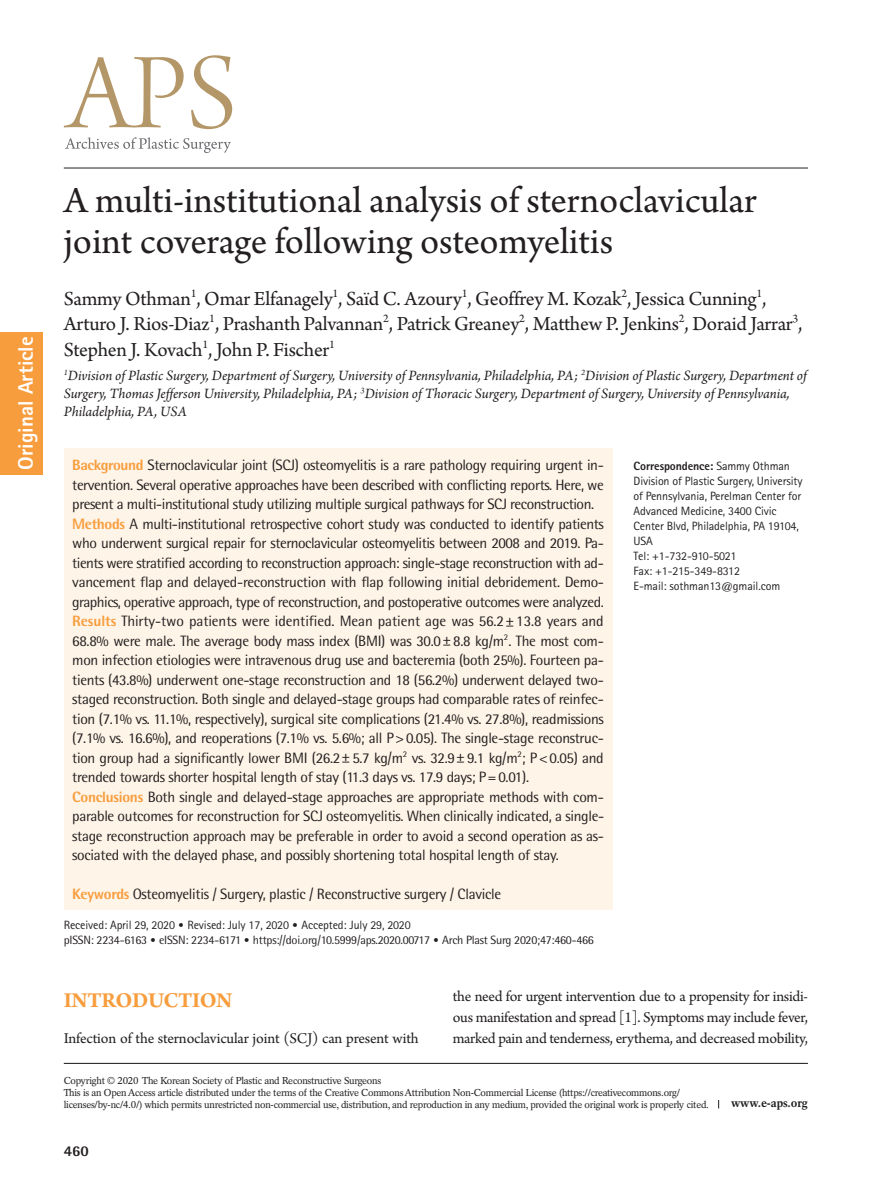
<style>
.page{position:relative;width:893px;height:1191px;background:#fff}
.page>*{position:absolute;margin:0;border:0;box-sizing:border-box;transform-origin:0 0}
.제목{font:39px/41px "Arno Pro";color:#231f20}
.대제목{font:700 22.5px "Arno Pro";letter-spacing:-.02em;color:#f89d3d}
.저자{font:21px/25.2px "Arno Pro";letter-spacing:-.01em;color:#231f20}
.t1{font:800 21px "Rotis Sans Serif Std";color:#fff}
.본문_0{font:15.75px/21px "Arno Pro";letter-spacing:-.015em;color:#231f20;text-align:justify}
.초록{font:15px/19.5px "Rotis Semi Sans Std";letter-spacing:-.02em;color:#231f20;text-align:justify}
.소속{font:italic 15px/18px "Arno Pro";letter-spacing:-.005em;color:#231f20}
.t2{font:800 15px "Rotis Semi Sans Std";color:#231f20}
.교신저자{font:12px/15px "Rotis Sans Serif Std";letter-spacing:-.01em;color:#231f20}
.t3{font:12px "Rotis Semi Sans Std";letter-spacing:-.02em;color:#231f20}
.교신저자-2{font:800 12px "Rotis Sans Serif Std";letter-spacing:-.01em;color:#231f20}
.교신저자-3{font:12px "Rotis Sans Serif Std";letter-spacing:-.03em;color:#231f20}
.t4{font:700 12px "Rotation LT Std";letter-spacing:-.01em;color:#231f20}
.t5{font:10.05px/12px "Rotation LT Std";letter-spacing:-.025em;color:#231f20}
.s1{font-weight:800;color:#f89d3d}
.s2{font-weight:400}
.s3{font-family:"DIN Pro";font-weight:300}
</style>
<div class="page">
<div style="left:0;top:332px;width:43px;height:142px;background:#f89d3d"></div>
<hr style="left:64px;top:1062px;width:744px;height:2px;background:#231f20">
<hr style="left:64px;top:168px;width:744px;height:1px;background:#231f20">
<svg style="left:64px;top:55px;width:168px;height:74px"></svg>
<svg style="left:65px;top:137px;width:166px;height:16px"></svg>
<div style="left:64px;top:449px;width:548px;height:461px;background:#fef4e7"></div>
<h3 class="t1" style="left:12px;top:469px;width:134px;rotate:-90deg">Original Article</h3>
<p class="제목" style="left:64px;top:182px;width:694px">A multi-institutional analysis of sternoclavicular joint coverage following osteomyelitis</p>
<p class="저자" style="left:64px;top:287px;width:740px">Sammy Othman<sup>1</sup>, Omar Elfanagely<sup>1</sup>, Saïd C. Azoury<sup>1</sup>, Geoffrey M. Kozak<sup>2</sup>, Jessica Cunning<sup>1</sup>,<br>Arturo J. Rios-Diaz<sup>1</sup>, Prashanth Palvannan<sup>2</sup>, Patrick Greaney<sup>2</sup>, Matthew P. Jenkins<sup>2</sup>, Doraid Jarrar<sup>3</sup>,<br>Stephen J. Kovach<sup>1</sup>, John P. Fischer<sup>1</sup></p>
<p class="소속" style="left:64px;top:367px;width:744px"><sup>1</sup>Division of Plastic Surgery, Department of Surgery, University of Pennsylvania, Philadelphia, PA; <sup>2</sup>Division of Plastic Surgery, Department of<br>Surgery, Thomas Jefferson University, Philadelphia, PA; <sup>3</sup>Division of Thoracic Surgery, Department of Surgery, University of Pennsylvania,<br>Philadelphia, PA, USA</p>
<p class="초록" style="left:72px;top:455px;width:533px"><span class="s1">Background</span> Sternoclavicular joint (SCJ) osteomyelitis is a rare pathology requiring urgent in&shy;tervention. Several operative approaches have been described with conflicting reports. Here, we present a multi-institutional study utilizing multiple surgical pathways for SCJ reconstruction.</p>
<p class="초록" style="left:72px;top:513px;width:533px"><span class="s1">Methods</span> A multi-institutional retrospective cohort study was conducted to identify patients who underwent surgical repair for sternoclavicular osteomyelitis between 2008 and 2019. Pa&shy;tients were stratified according to reconstruction approach: single-stage reconstruction with ad&shy;vancement flap and delayed-reconstruction with flap following initial debridement. Demo&shy;graphics, operative approach, type of reconstruction, and postoperative outcomes were analyzed.</p>
<p class="초록" style="left:72px;top:611px;width:533px"><span class="s1">Results</span> Thirty-two patients were identified. Mean patient age was 56.2±13.8 years and 68.8% were male. The average body mass index (BMI) was 30.0±8.8 kg/m<sup>2</sup>. The most com&shy;mon infection etiologies were intravenous drug use and bacteremia (both 25%). Fourteen pa&shy;tients (43.8%) underwent one-stage reconstruction and 18 (56.2%) underwent delayed two&shy;staged reconstruction. Both single and delayed-stage groups had comparable rates of reinfec&shy;tion (7.1% vs. 11.1%, respectively), surgical site complications (21.4% vs. 27.8%), readmissions (7.1% vs. 16.6%), and reoperations (7.1% vs. 5.6%; all P&gt;0.05). The single-stage reconstruc&shy;tion group had a significantly lower BMI (26.2±5.7 kg/m<sup>2</sup> vs. 32.9±9.1 kg/m<sup>2</sup>; P&lt;0.05) and trended towards shorter hospital length of stay (11.3 days vs. 17.9 days; P=0.01).</p>
<p class="초록" style="left:72px;top:786px;width:533px"><span class="s1">Conclusions</span> Both single and delayed-stage approaches are appropriate methods with com&shy;parable outcomes for reconstruction for SCJ osteomyelitis. When clinically indicated, a single&shy;stage reconstruction approach may be preferable in order to avoid a second operation as as&shy;sociated with the delayed phase, and possibly shortening total hospital length of stay.</p>
<p class="초록" style="left:72px;top:884px;width:430px"><span class="s1">Keywords</span> Osteomyelitis / Surgery, plastic / Reconstructive surgery / Clavicle</p>
<p class="교신저자-2" style="left:634px;top:458px;width:158px">Correspondence: <span class="s2">Sammy Othman</span></p>
<p class="교신저자" style="left:634px;top:473px;width:170px">Division of Plastic Surgery, University of Pennsylvania, Perelman Center for<br>Advanced Medicine, 3400 Civic<br>Center Blvd, Philadelphia, PA 19104,<br>USA</p>
<p class="교신저자-3" style="left:634px;top:548px;width:104px">Tel: +1-732-910-5021</p>
<p class="교신저자" style="left:634px;top:563px;width:108px">Fax: +1-215-349-8312</p>
<p class="교신저자" style="left:634px;top:578px;width:148px">E-mail: sothman13@gmail.com</p>
<p class="교신저자" style="left:64px;top:917px;width:349px">Received: April 29, 2020 <span class="s3">•</span> Revised: July 17, 2020 <span class="s3">•</span> Accepted: July 29, 2020</p>
<p class="t3" style="left:64px;top:933px;width:532px">pISSN: 2234-6163 <span class="s3">•</span> eISSN: 2234-6171 <span class="s3">•</span> https://doi.org/10.5999/aps.2020.00717 <span class="s3">•</span> Arch Plast Surg 2020;47:460-466</p>
<p class="대제목" style="left:64px;top:987px;width:170px">INTRODUCTION</p>
<p class="본문_0" style="left:64px;top:1029px;width:356px">Infection of the sternoclavicular joint (SCJ) can present with</p>
<p class="본문_0" style="left:453px;top:987px;width:357px">the need for urgent intervention due to a propensity for insidi&shy;ous manifestation and spread [1]. Symptoms may include fever, marked pain and tenderness, erythema, and decreased mobility,</p>
<p class="t5" style="left:64px;top:1074px;width:319px">Copyright © 2020 The Korean Society of Plastic and Reconstructive Surgeons</p>
<p class="t5" style="left:64px;top:1086px;width:647px">This is an Open Access article distributed under the terms of the Creative Commons Attribution Non-Commercial License (https://creativecommons.org/ licenses/by-nc/4.0/) which permits unrestricted non-commercial use, distribution, and reproduction in any medium, provided the original work is properly cited.</p>
<p class="t2" style="left:64px;top:1141px;width:27px">460</p>
<p class="t4" style="left:731px;top:1096px;width:78px">www.e-aps.org</p>
</div>
